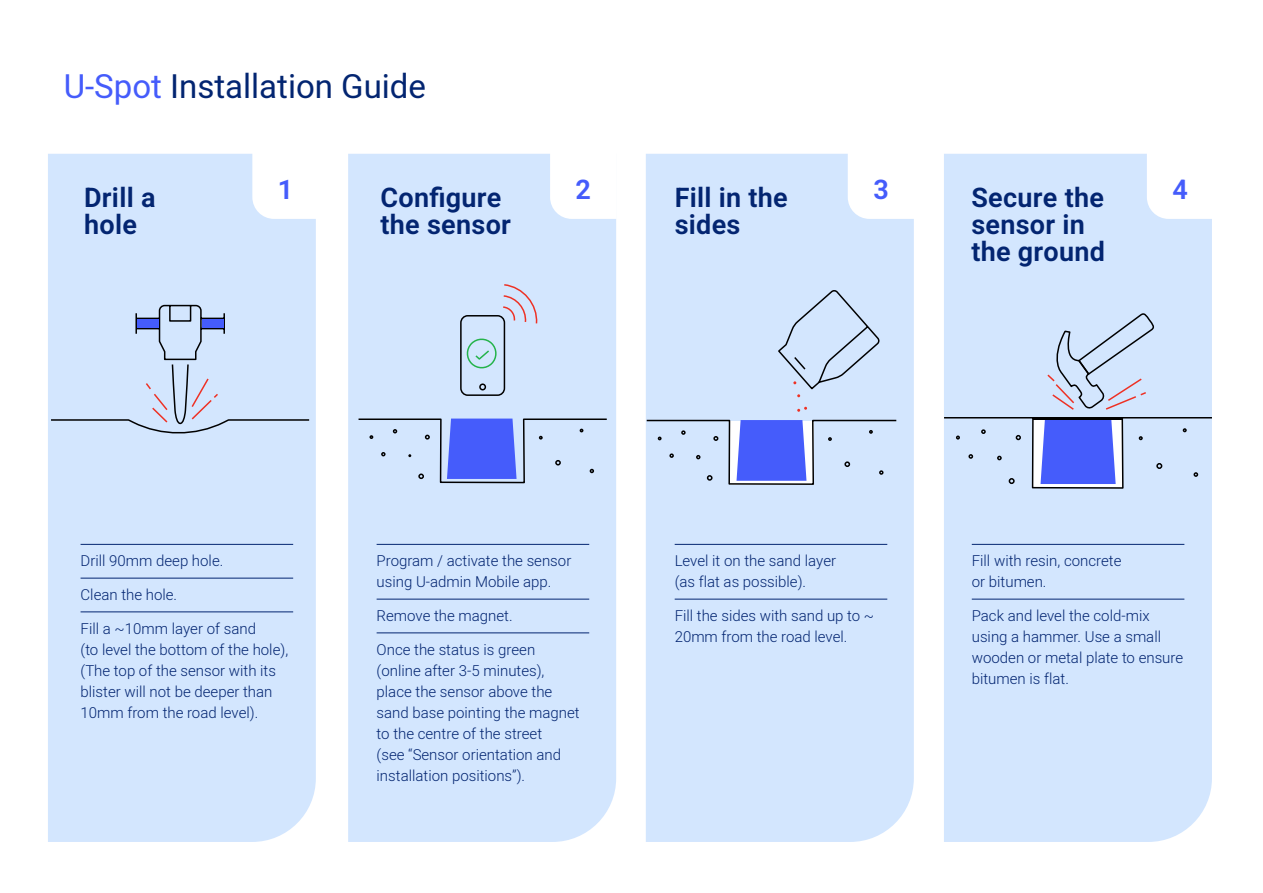
<style>
.page{position:relative;width:1263px;height:893px;background:#fff}
.page>*{position:absolute;margin:0;border:0;box-sizing:border-box;transform-origin:0 0}
.t1{font:33px "Heebo";color:#032571}
.t2{font:600 27px/27px "Heebo";letter-spacing:.01em;color:#032571}
.t3{font:600 27px "Heebo";color:#455cfb}
.t4{font:300 15px/21px "Heebo";color:#032571}
.s1{color:#455cfb}
</style>
<div class="page">
<div style="left:48px;top:154px;width:268px;height:688px;background:#d3e6fe"></div>
<div style="left:348px;top:154px;width:268px;height:688px;background:#d3e6fe"></div>
<div style="left:646px;top:154px;width:268px;height:688px;background:#d3e6fe"></div>
<div style="left:944px;top:154px;width:268px;height:688px;background:#d3e6fe"></div>
<hr style="left:81px;top:544px;width:212px;height:1px;background:#032571">
<hr style="left:81px;top:578px;width:212px;height:1px;background:#032571">
<hr style="left:81px;top:611px;width:212px;height:1px;background:#032571">
<hr style="left:377px;top:544px;width:212px;height:1px;background:#032571">
<hr style="left:377px;top:599px;width:212px;height:1px;background:#032571">
<hr style="left:377px;top:632px;width:212px;height:1px;background:#032571">
<hr style="left:675px;top:544px;width:212px;height:1px;background:#032571">
<hr style="left:675px;top:599px;width:212px;height:1px;background:#032571">
<hr style="left:972px;top:544px;width:212px;height:1px;background:#032571">
<hr style="left:972px;top:599px;width:212px;height:1px;background:#032571">
<svg style="left:357px;top:418px;width:251px;height:66px"></svg>
<svg style="left:797px;top:407px;width:10px;height:5px"></svg>
<svg style="left:646px;top:419px;width:252px;height:67px"></svg>
<svg style="left:777px;top:288px;width:104px;height:109px"></svg>
<svg style="left:944px;top:310px;width:268px;height:179px"></svg>
<hr style="left:1033px;top:417px;width:89px;height:3px;background:#000">
<svg style="left:459px;top:283px;width:79px;height:114px"></svg>
<div style="left:50px;top:304px;width:261px;height:134px;background:#d3e6fe"></div>
<svg style="left:252px;top:154px;width:64px;height:65px"></svg>
<svg style="left:550px;top:154px;width:66px;height:65px"></svg>
<svg style="left:848px;top:154px;width:66px;height:65px"></svg>
<svg style="left:1147px;top:154px;width:65px;height:65px"></svg>
<h1 class="t1" style="left:64px;top:64px;width:364px"><span class="s1">U-Spot</span> Installation Guide</h1>
<h2 class="t3" style="left:278px;top:171px;width:17px">1</h2>
<h2 class="t3" style="left:576px;top:171px;width:17px">2</h2>
<h2 class="t3" style="left:873px;top:171px;width:17px">3</h2>
<h2 class="t3" style="left:1172px;top:171px;width:17px">4</h2>
<h2 class="t2" style="left:84px;top:184px;width:73px">Drill a hole</h2>
<h2 class="t2" style="left:381px;top:184px;width:132px">Configure the sensor</h2>
<h2 class="t2" style="left:675px;top:184px;width:115px">Fill in the sides</h2>
<h2 class="t2" style="left:971px;top:184px;width:135px">Secure the sensor in the ground</h2>
<p class="t4" style="left:81px;top:550px;width:144px">Drill 90mm deep hole.</p>
<p class="t4" style="left:81px;top:584px;width:98px">Clean the hole.</p>
<p class="t4" style="left:81px;top:617px;width:209px">Fill a ~10mm layer of sand<br>(to level the bottom of the hole), (The top of the sensor with its blister will not be deeper than<br>10mm from the road level).</p>
<p class="t4" style="left:377px;top:550px;width:196px">Program / activate the sensor using U-admin Mobile app.</p>
<p class="t4" style="left:377px;top:605px;width:138px">Remove the magnet.</p>
<p class="t4" style="left:377px;top:638px;width:205px">Once the status is green (online after 3-5 minutes), place the sensor above the sand base pointing the magnet to the centre of the street<br>(see “Sensor orientation and installation positions”).</p>
<p class="t4" style="left:675px;top:550px;width:163px">Level it on the sand layer (as flat as possible).</p>
<p class="t4" style="left:675px;top:605px;width:201px">Fill the sides with sand up to ~<br>20mm from the road level.</p>
<p class="t4" style="left:972px;top:550px;width:151px">Fill with resin, concrete or bitumen.</p>
<p class="t4" style="left:972px;top:605px;width:213px">Pack and level the cold-mix using a hammer. Use a small wooden or metal plate to ensure bitumen is flat.</p>
</div>
